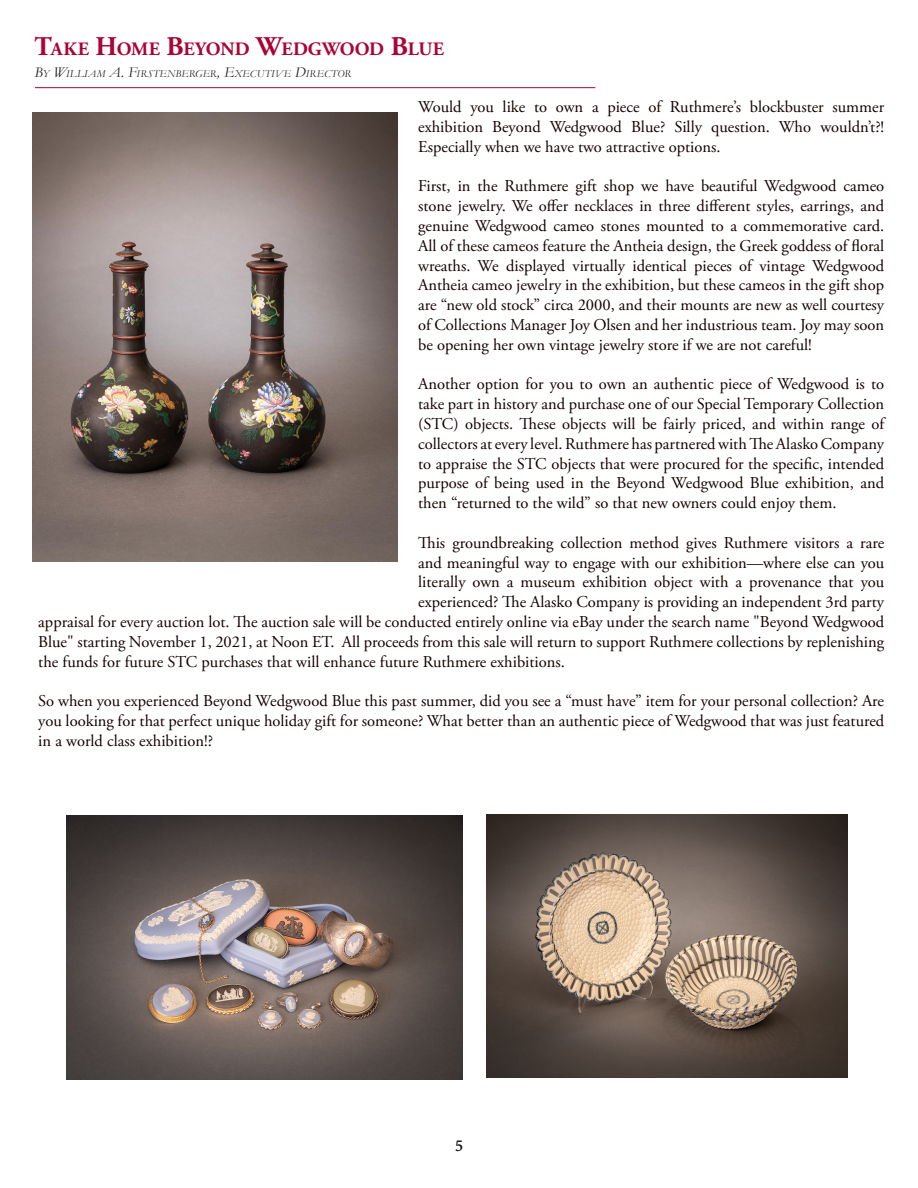
<style>
.page{position:relative;width:918px;height:1188px;background:#fff}
.page>*{position:absolute;margin:0;border:0;box-sizing:border-box;transform-origin:0 0}
.heading_1{font:700 18.9px "Adobe Garamond Pro";letter-spacing:.015em;color:#ab0333}
.t1{font:16.5px/19.8px "Adobe Garamond Pro";color:#150000;text-align:justify}
.t2{font:16.5px "Minion Pro";color:#231f20}
.heading_1-2{font:italic 10.5px "Garamond";letter-spacing:.035em;color:#231f20}
.s1{font-size:27px}
.s2{font-size:15px}
</style>
<div class="page">
<img style="left:487px;top:814px;width:361px;height:264px">
<img style="left:32px;top:113px;width:366px;height:449px">
<hr style="left:35px;top:87px;width:560px;height:1px;background:#ab0333">
<img style="left:67px;top:816px;width:395px;height:263px">
<p class="heading_1" style="left:34px;top:38px;width:305px"><span class="s1">T</span>AKE <span class="s1">H</span>OME <span class="s1">B</span>EYOND <span class="s1">W</span>EDGWOO</p>
<p class="heading_1" style="left:369px;top:38px;width:76px">D <span class="s1">B</span>LUE</p>
<p class="heading_1-2" style="left:34px;top:67px;width:318px"><span class="s2">B</span>Y <span class="s2">W</span>ILLIAM <span class="s2">A. F</span>IRSTENBERGER<span class="s2">, E</span>XECUTIVE <span class="s2">D</span>IRECTOR</p>
<p class="t1" style="left:418px;top:98px;width:468px">Would you like to own a piece of Ruthmere’s blockbuster summer exhibition Beyond Wedgwood Blue? Silly question. Who wouldn’t?!<br>Especially when we have two attractive options.</p>
<p class="t1" style="left:418px;top:177px;width:468px">First, in the Ruthmere gift shop we have beautiful Wedgwood cameo stone jewelry. We offer necklaces in three different styles, earrings, and genuine Wedgwood cameo stones mounted to a commemorative card.<br>All of these cameos feature the Antheia design, the Greek goddess of floral wreaths. We displayed virtually identical pieces of vintage Wedgwood Antheia cameo jewelry in the exhibition, but these cameos in the gift shop are “new old stock” circa 2000, and their mounts are new as well courtesy of Collections Manager Joy Olsen and her industrious team. Joy may soon be opening her own vintage jewelry store if we are not careful!</p>
<p class="t1" style="left:418px;top:375px;width:468px">Another option for you to own an authentic piece of Wedgwood is to take part in history and purchase one of our Special Temporary Collection (STC) objects. These objects will be fairly priced, and within range of collectors at every level. Ruthmere has partnered with The Alasko Company to appraise the STC objects that were procured for the specific, intended purpose of being used in the Beyond Wedgwood Blue exhibition, and then “returned to the wild” so that new owners could enjoy them.</p>
<p class="t1" style="left:418px;top:533px;width:468px">This groundbreaking collection method gives Ruthmere visitors a rare</p>
<p class="t1" style="left:418px;top:553px;width:468px">and meaningful way to engage with our exhibition—where else can you</p>
<p class="t1" style="left:418px;top:573px;width:468px">literally own a museum exhibition object with a provenance that you</p>
<p class="t1" style="left:418px;top:593px;width:468px">experienced? The Alasko Company is providing an independent 3rd party</p>
<p class="t1" style="left:38px;top:612px;width:847px">appraisal for every auction lot. The auction sale will be conducted entirely online via eBay under the search name "Beyond Wedgwood</p>
<p class="t1" style="left:38px;top:632px;width:847px">Blue" starting November 1, 2021, at Noon ET. All proceeds from this sale will return to support Ruthmere collections by replenishing</p>
<p class="t1" style="left:38px;top:652px;width:528px">the funds for future STC purchases that will enhance future Ruthmere exhibitions.</p>
<p class="t1" style="left:38px;top:692px;width:848px">So when you experienced Beyond Wedgwood Blue this past summer, did you see a “must have” item for your personal collection? Are you looking for that perfect unique holiday gift for someone? What better than an authentic piece of Wedgwood that was just featured in a world class exhibition!?</p>
<p class="t2" style="left:455px;top:1134px;width:9px">5</p>
</div>
